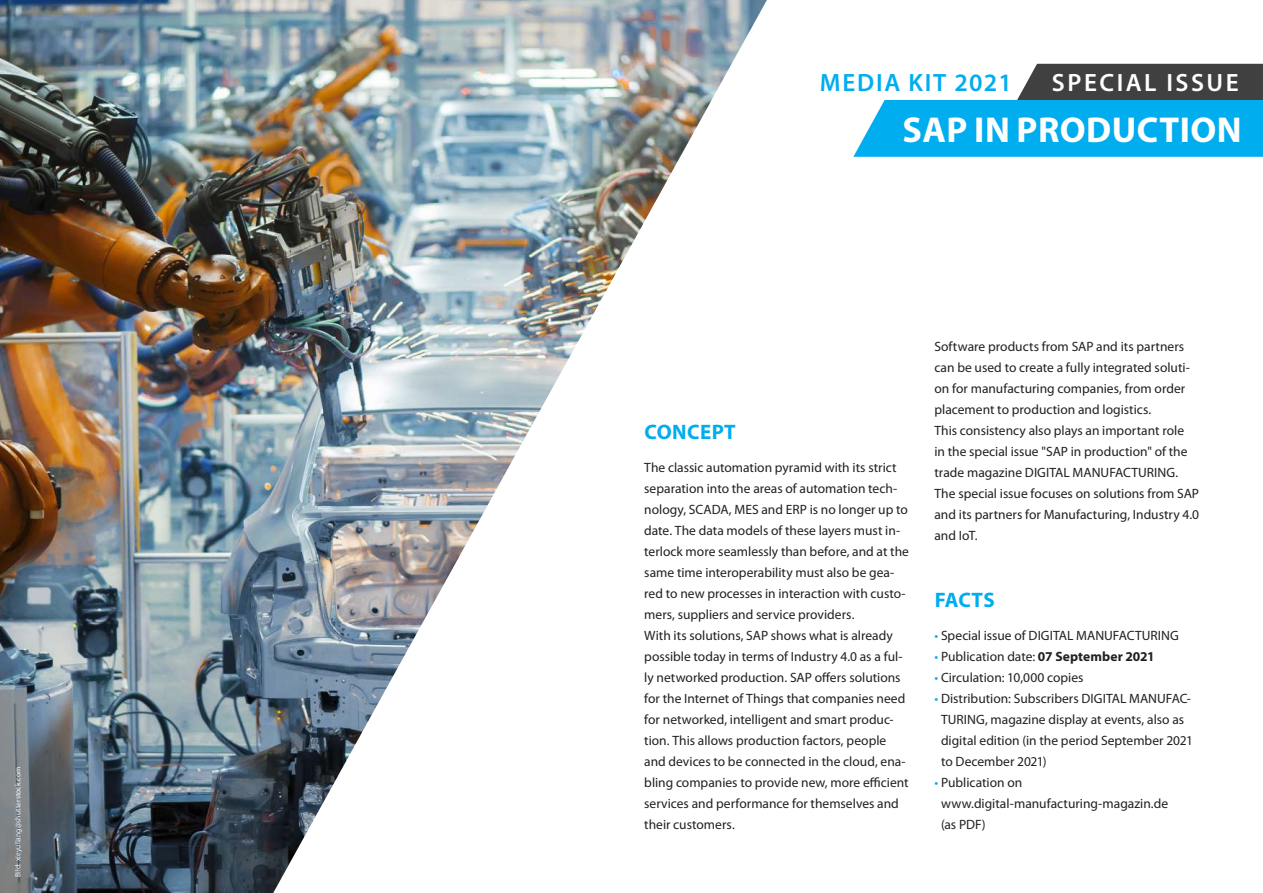
<style>
.page{position:relative;width:1263px;height:893px;background:#fff}
.page>*{position:absolute;margin:0;border:0;box-sizing:border-box;transform-origin:0 0}
.t1{font:700 36.15px "Myriad Pro";letter-spacing:.015em;color:#fff}
.t2{font:600 25.05px "Myriad Pro";letter-spacing:.07em;color:#00adef}
.t3{font:600 25.05px "Myriad Pro";letter-spacing:.1em;color:#fff}
.t4{font:700 21px "Myriad Pro";letter-spacing:.02em;color:#00adef}
.t5{font:13.5px/21px "Myriad Pro";color:#221f1f}
.t6{font:7.5px "Myriad Pro";letter-spacing:.015em;color:#fff}
.s1{color:#00adef}
.s2{font-weight:700}
</style>
<div class="page">
<img style="left:0;top:0;width:273px;height:893px">
<img style="left:273px;top:0;width:816px;height:893px">
<svg style="left:853px;top:64px;width:410px;height:93px"></svg>
<p class="t6" style="left:15px;top:877px;width:111px;rotate:-90deg">Bild: xieyuliang@shutterstock.com</p>
<h2 class="t2" style="left:820px;top:73px;width:194px">MEDIA KIT 2021</h2>
<h2 class="t3" style="left:1052px;top:73px;width:188px">SPECIAL ISSUE</h2>
<h1 class="t1" style="left:902px;top:116px;width:341px">SAP IN PRODUCTION</h1>
<h3 class="t4" style="left:644px;top:424px;width:93px">CONCEPT</h3>
<p class="t5" style="left:644px;top:458px;width:266px">The classic automation pyramid with its strict separation into the areas of automation tech&shy;nology, SCADA, MES and ERP is no longer up to date. The data models of these layers must in&shy;terlock more seamlessly than before, and at the same time interoperability must also be gea&shy;red to new processes in interaction with custo&shy;mers, suppliers and service providers.<br>With its solutions, SAP shows what is already possible today in terms of Industry 4.0 as a ful&shy;ly networked production. SAP offers solutions for the Internet of Things that companies need for networked, intelligent and smart produc&shy;tion. This allows production factors, people and devices to be connected in the cloud, ena&shy;bling companies to provide new, more efficient services and performance for themselves and their customers.</p>
<p class="t5" style="left:934px;top:337px;width:266px">Software products from SAP and its partners can be used to create a fully integrated soluti&shy;on for manufacturing companies, from order placement to production and logistics.<br>This consistency also plays an important role<br>in the special issue "SAP in production" of the trade magazine DIGITAL MANUFACTURING.<br>The special issue focuses on solutions from SAP and its partners for Manufacturing, Industry 4.0 and IoT.</p>
<h3 class="t4" style="left:935px;top:592px;width:62px">FACTS</h3>
<p class="t5" style="left:934px;top:626px;width:246px"><span class="s1">•</span> Special issue of DIGITAL MANUFACTURING</p>
<p class="t5" style="left:934px;top:647px;width:222px"><span class="s1">•</span> Publication date: <span class="s2">07 September 2021</span></p>
<p class="t5" style="left:934px;top:668px;width:151px"><span class="s1">•</span> Circulation: 10,000 copies</p>
<p class="t5" style="left:941px;top:689px;width:253px;text-indent:-7px"><span class="s1">•</span> Distribution: Subscribers DIGITAL MANUFAC-TURING, magazine display at events, also as digital edition (in the period September 2021 to December 2021)</p>
<p class="t5" style="left:941px;top:773px;width:229px;text-indent:-7px"><span class="s1">•</span> Publication on www.digital-manufacturing-magazin.de (as PDF)</p>
</div>
